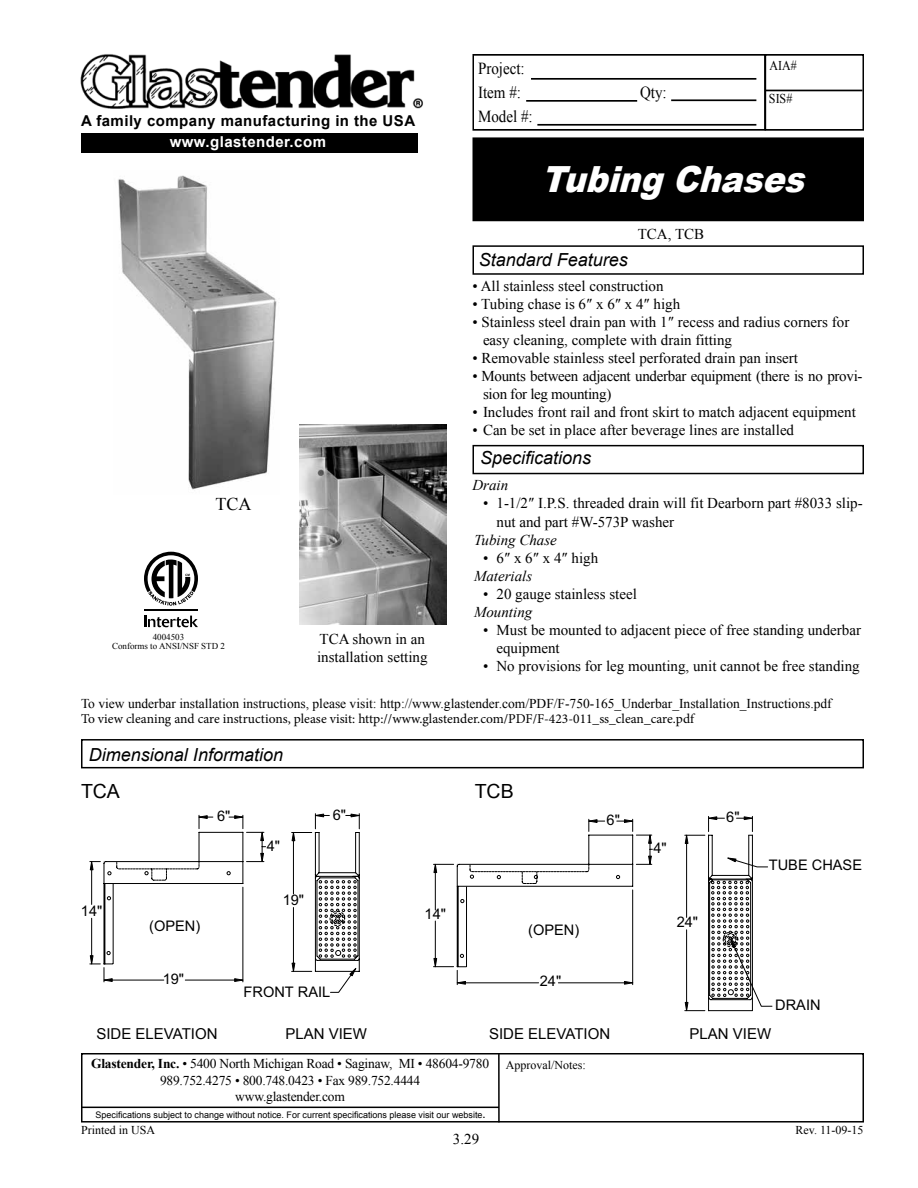
<style>
.page{position:relative;width:918px;height:1188px;background:#fff}
.page>*{position:absolute;margin:0;border:0;box-sizing:border-box;transform-origin:0 0}
.t1{font:italic 900 36px "Arial";color:#fff;scale:.91 1}
.t2{font:19.5px "Arial";color:#000}
.t3{font:italic 18px "Arial";color:#000}
.t4{font:18px "Times New Roman";color:#000}
.t5{font:16.8px/23.5px "Times New Roman";color:#000;scale:.89 1}
.t6{font:15px/18px "Times New Roman";color:#000}
.t7{font:15px/18px "Times New Roman";letter-spacing:-.02em;color:#000}
.t8{font:15px "Arial";color:#000}
.t9{font:700 15px "Arial";letter-spacing:.03em;color:#000}
.t10{font:italic 15px "Times New Roman";color:#000}
.t11{font:700 15px "Arial";letter-spacing:.03em;color:#fff}
.t12{font:14.55px "Arial";color:#000}
.t13{font:13.5px/16.2px "Times New Roman";color:#000;text-align:center}
.t14{font:13.5px "Minion Pro";color:#000}
.t15{font:13.5px "Times New Roman";color:#000;scale:.89 1}
.t16{font:12px "Times New Roman";color:#000}
.t17{font:9px "Arial";color:#000}
.t18{font:9px/9px "Times New Roman";color:#000;text-align:center}
.s1{font-weight:700}
</style>
<div class="page">
<div style="left:473px;top:138px;width:390px;height:82px;background:#000"></div>
<div style="left:472px;top:137px;width:392px;height:84px;border:2px solid #000"></div>
<div style="left:81px;top:1053px;width:783px;height:70px;border:2px solid #000"></div>
<hr style="left:498px;top:1054px;width:2px;height:68px;background:#000">
<hr style="left:81px;top:1107px;width:418px;height:1px;background:#000">
<div style="left:472px;top:54px;width:294px;height:77px;border:2px solid #000"></div>
<hr style="left:531px;top:78px;width:225px;height:2px;background:#000">
<hr style="left:526px;top:100px;width:111px;height:2px;background:#000">
<hr style="left:671px;top:99px;width:85px;height:2px;background:#000">
<hr style="left:537px;top:124px;width:219px;height:2px;background:#000">
<div style="left:765px;top:54px;width:99px;height:77px;border:2px solid #000"></div>
<hr style="left:765px;top:90px;width:97px;height:1px;background:#000">
<img style="left:80px;top:54px;width:343px;height:55px">
<div style="left:81px;top:133px;width:336px;height:20px;background:#000"></div>
<div style="left:472px;top:245px;width:392px;height:30px;border:2px solid #000"></div>
<div style="left:472px;top:445px;width:392px;height:29px;border:2px solid #000"></div>
<div style="left:81px;top:739px;width:783px;height:29px;border:2px solid #000"></div>
<img style="left:118px;top:175px;width:159px;height:315px">
<img style="left:300px;top:424px;width:147px;height:201px">
<svg style="left:685px;top:816px;width:87px;height:196px"></svg>
<svg style="left:90px;top:814px;width:562px;height:179px"></svg>
<hr style="left:466px;top:887px;width:1px;height:80px;background:#000">
<svg style="left:144px;top:616px;width:54px;height:11px"></svg>
<hr style="left:144px;top:610px;width:54px;height:1px;background:#000">
<svg style="left:144px;top:552px;width:54px;height:54px"></svg>
<p class="t9" style="left:81px;top:110px;width:336px">A family company manufacturing in the USA</p>
<p class="t11" style="left:170px;top:131px;width:158px">www.glastender.com</p>
<p class="t4" style="left:215px;top:491px;width:37px">TCA</p>
<p class="t18" style="left:112px;top:632px;width:115px">4004503<br>Conforms to ANSI/NSF STD 2</p>
<p class="t6" style="left:317px;top:630px;width:112px">TCA shown in an installation setting</p>
<p class="t5" style="left:478px;top:57px;width:54px">Project:<br>Item #:</p>
<p class="t5" style="left:478px;top:104px;width:63px">Model #:</p>
<p class="t5" style="left:640px;top:80px;width:31px">Qty:</p>
<p class="t15" style="left:770px;top:56px;width:32px">AIA#</p>
<p class="t15" style="left:769px;top:90px;width:28px">SIS#</p>
<h1 class="t1" style="left:541px;top:153px;width:305px">TubingChases</h1>
<p class="t6" style="left:638px;top:224px;width:68px">TCA, TCB</p>
<p class="t6" style="left:472px;top:277px;width:193px">• All stainless steel construction</p>
<p class="t6" style="left:472px;top:295px;width:209px">• Tubing chase is 6″ x 6″ x 4″ high</p>
<p class="t6" style="left:483px;top:313px;width:368px;text-indent:-10px">• Stainless steel drain pan with 1″ recess and radius corners for easy cleaning, complete with drain fitting</p>
<p class="t6" style="left:472px;top:349px;width:327px">• Removable stainless steel perforated drain pan insert</p>
<p class="t7" style="left:483px;top:367px;width:381px;text-indent:-11px">• Mounts between adjacent underbar equipment (there is no provi&shy;sion for leg mounting)</p>
<p class="t6" style="left:472px;top:403px;width:385px">• Includes front rail and front skirt to match adjacent equipment</p>
<p class="t6" style="left:472px;top:421px;width:323px">• Can be set in place after beverage lines are installed</p>
<p class="t3" style="left:479px;top:248px;width:151px">Standard Features</p>
<p class="t3" style="left:480px;top:446px;width:113px">Specifications</p>
<p class="t10" style="left:472px;top:475px;width:37px">Drain</p>
<p class="t6" style="left:496px;top:494px;width:368px;text-indent:-14px">• 1-1/2″ I.P.S. threaded drain will fit Dearborn part #8033 slip&shy;nut and part #W-573P washer</p>
<p class="t10" style="left:474px;top:529px;width:84px">Tubing Chase</p>
<p class="t6" style="left:483px;top:548px;width:117px">• 6″ x 6″ x 4″ high</p>
<p class="t10" style="left:474px;top:565px;width:60px">Materials</p>
<p class="t6" style="left:483px;top:585px;width:155px">• 20 gauge stainless steel</p>
<p class="t10" style="left:474px;top:602px;width:60px">Mounting</p>
<p class="t6" style="left:496px;top:621px;width:366px;text-indent:-14px">• Must be mounted to adjacent piece of free standing underbar equipment</p>
<p class="t6" style="left:483px;top:657px;width:378px">• No provisions for leg mounting, unit cannot be free standing</p>
<p class="t13" style="left:81px;top:695px;width:752px">To view underbar installation instructions, please visit: http://www.glastender.com/PDF/F-750-165_Underbar_Installation_Instructions.pdf</p>
<p class="t14" style="left:81px;top:709px;width:615px">To view cleaning and care instructions, please visit: http://www.glastender.com/PDF/F-423-011_ss_clean_care.pdf</p>
<p class="t3" style="left:89px;top:743px;width:196px">Dimensional Information</p>
<h2 class="t2" style="left:81px;top:778px;width:40px">TCA</h2>
<h2 class="t2" style="left:475px;top:779px;width:40px">TCB</h2>
<p class="t12" style="left:217px;top:806px;width:15px">6"</p>
<p class="t12" style="left:267px;top:836px;width:15px">4"</p>
<p class="t12" style="left:333px;top:805px;width:15px">6"</p>
<p class="t12" style="left:81px;top:902px;width:23px">14"</p>
<p class="t12" style="left:149px;top:916px;width:53px">(OPEN)</p>
<p class="t12" style="left:163px;top:969px;width:23px">19"</p>
<p class="t12" style="left:283px;top:891px;width:23px">19"</p>
<p class="t12" style="left:244px;top:982px;width:88px">FRONT RAIL</p>
<p class="t12" style="left:425px;top:904px;width:23px">14"</p>
<p class="t12" style="left:528px;top:920px;width:53px">(OPEN)</p>
<p class="t12" style="left:540px;top:972px;width:23px">24"</p>
<p class="t12" style="left:607px;top:811px;width:15px">6"</p>
<p class="t12" style="left:653px;top:839px;width:15px">4"</p>
<p class="t12" style="left:677px;top:913px;width:23px">24"</p>
<p class="t12" style="left:726px;top:807px;width:15px">6"</p>
<p class="t12" style="left:769px;top:855px;width:95px">TUBE CHASE</p>
<p class="t12" style="left:775px;top:995px;width:47px">DRAIN</p>
<p class="t8" style="left:96px;top:1024px;width:123px">SIDE ELEVATION</p>
<p class="t8" style="left:285px;top:1024px;width:83px">PLAN VIEW</p>
<p class="t8" style="left:489px;top:1024px;width:123px">SIDE ELEVATION</p>
<p class="t8" style="left:690px;top:1024px;width:83px">PLAN VIEW</p>
<p class="t13" style="left:91px;top:1056px;width:399px"><span class="s1">Glastender, Inc.</span> • 5400 North Michigan Road • Saginaw, MI • 48604-9780<br>989.752.4275 • 800.748.0423 • Fax 989.752.4444<br>www.glastender.com</p>
<p class="t16" style="left:506px;top:1057px;width:81px">Approval/Notes:</p>
<p class="t17" style="left:96px;top:1108px;width:391px">Specifications subject to change without notice. For current specifications please visit our website<span class="s1">.</span></p>
<p class="t16" style="left:81px;top:1122px;width:76px">Printed in USA</p>
<p class="t6" style="left:453px;top:1130px;width:28px">3.29</p>
<p class="t16" style="left:795px;top:1122px;width:70px">Rev. 11-09-15</p>
</div>
